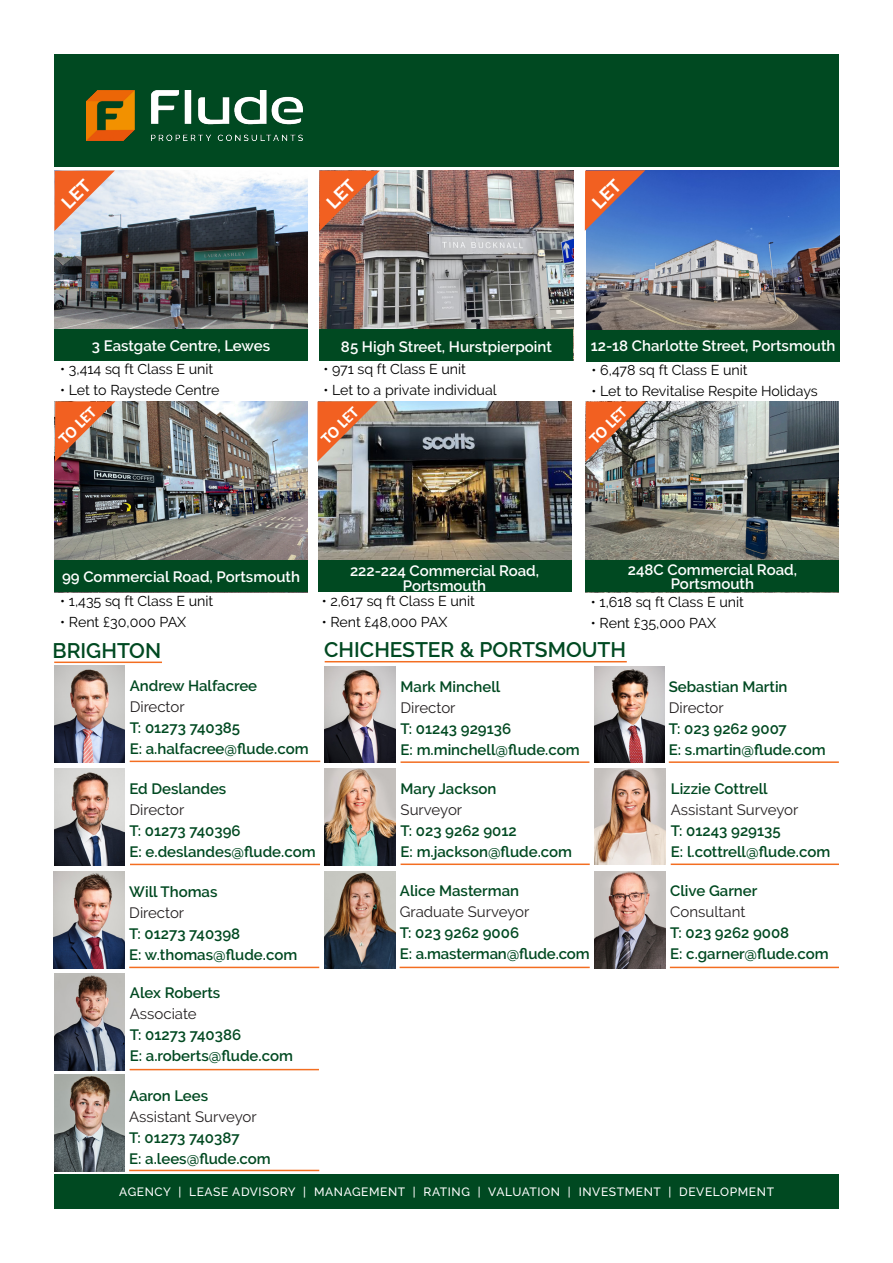
<style>
.page{position:relative;width:893px;height:1263px;background:#fff}
.page>*{position:absolute;margin:0;border:0;box-sizing:border-box;transform-origin:0 0}
.Flude_-_Main_Header{font:600 21px "Raleway";color:#004921}
.t1{font:700 16.5px "Calibri";color:#fff}
.t2{font:600 15px "Raleway";color:#004921}
.t3{font:600 15px "Raleway";color:#fff}
.t4{font:15px "Raleway";color:#231f20}
.t5{font:14.25px "Raleway";color:#000}
.t6{font:500 12px "Raleway";letter-spacing:.05em;color:#fff}
</style>
<div class="page">
<div style="left:54px;top:1175px;width:785px;height:34px;background:#004921"></div>
<div style="left:54px;top:54px;width:785px;height:112px;background:#004921"></div>
<img style="left:87px;top:90px;width:216px;height:51px">
<img style="left:54px;top:666px;width:71px;height:96px">
<hr style="left:130px;top:761px;width:190px;height:1px;background:#f36e21">
<img style="left:54px;top:769px;width:71px;height:96px">
<hr style="left:130px;top:864px;width:190px;height:1px;background:#f36e21">
<img style="left:594px;top:666px;width:71px;height:97px">
<hr style="left:669px;top:761px;width:170px;height:2px;background:#f36e21">
<img style="left:54px;top:973px;width:71px;height:97px">
<hr style="left:130px;top:1069px;width:189px;height:1px;background:#f36e21">
<img style="left:54px;top:1075px;width:71px;height:96px">
<hr style="left:129px;top:1170px;width:190px;height:1px;background:#f36e21">
<img style="left:325px;top:872px;width:70px;height:96px">
<hr style="left:400px;top:967px;width:190px;height:1px;background:#f36e21">
<img style="left:54px;top:872px;width:70px;height:96px">
<hr style="left:129px;top:967px;width:190px;height:1px;background:#f36e21">
<img style="left:325px;top:666px;width:70px;height:97px">
<hr style="left:401px;top:761px;width:188px;height:2px;background:#f36e21">
<img style="left:325px;top:768px;width:70px;height:97px">
<hr style="left:401px;top:863px;width:189px;height:2px;background:#f36e21">
<img style="left:595px;top:768px;width:71px;height:97px">
<hr style="left:671px;top:863px;width:168px;height:2px;background:#f36e21">
<hr style="left:325px;top:661px;width:302px;height:1px;background:#f36e21">
<hr style="left:54px;top:661px;width:108px;height:2px;background:#f36e21">
<img style="left:586px;top:170px;width:254px;height:191px">
<div style="left:587px;top:330px;width:253px;height:32px;background:#004921"></div>
<img style="left:318px;top:401px;width:253px;height:159px">
<div style="left:318px;top:560px;width:253px;height:32px;background:#004921"></div>
<img style="left:54px;top:401px;width:254px;height:159px">
<div style="left:54px;top:560px;width:254px;height:32px;background:#004921"></div>
<img style="left:586px;top:402px;width:253px;height:158px">
<div style="left:586px;top:560px;width:253px;height:32px;background:#004921"></div>
<img style="left:320px;top:170px;width:253px;height:160px">
<div style="left:320px;top:330px;width:253px;height:31px;background:#004921"></div>
<img style="left:54px;top:170px;width:254px;height:160px">
<div style="left:54px;top:330px;width:254px;height:31px;background:#004921"></div>
<svg style="left:317px;top:401px;width:61px;height:61px;background:#c37e60"></svg>
<img style="left:595px;top:872px;width:71px;height:96px">
<hr style="left:670px;top:967px;width:169px;height:1px;background:#f36e21">
<svg style="left:585px;top:401px;width:61px;height:61px;background:#b26d4d"></svg>
<svg style="left:55px;top:401px;width:60px;height:61px;background:#b67050"></svg>
<svg style="left:54px;top:171px;width:61px;height:60px;background:#e19f87"></svg>
<svg style="left:319px;top:171px;width:61px;height:60px;background:#c16d4c"></svg>
<svg style="left:585px;top:170px;width:60px;height:61px;background:#986875"></svg>
<p class="t3" style="left:92px;top:337px;width:180px">3 Eastgate Centre, Lewes</p>
<p class="t5" style="left:60px;top:361px;width:155px">• 3,414 sq ft Class E unit</p>
<p class="t5" style="left:60px;top:382px;width:161px">• Let to Raystede Centre</p>
<p class="t3" style="left:341px;top:338px;width:212px">85 High Street, Hurstpierpoint</p>
<p class="t5" style="left:324px;top:361px;width:144px">• 971 sq ft Class E unit</p>
<p class="t5" style="left:324px;top:382px;width:175px">• Let to a private individual</p>
<p class="t3" style="left:591px;top:337px;width:246px">12-18 Charlotte Street, Portsmouth</p>
<p class="t5" style="left:592px;top:361px;width:158px">• 6,478 sq ft Class E unit</p>
<p class="t5" style="left:592px;top:382px;width:228px">• Let to Revitalise Respite Holidays</p>
<p class="t1" style="left:53px;top:433px;width:47px;rotate:-45deg">TO LET</p>
<p class="t1" style="left:584px;top:433px;width:47px;rotate:-45deg">TO LET</p>
<p class="t1" style="left:315px;top:433px;width:47px;rotate:-45deg">TO LET</p>
<p class="t3" style="left:62px;top:568px;width:239px">99 Commercial Road, Portsmouth</p>
<p class="t5" style="left:60px;top:593px;width:155px">• 1,435 sq ft Class E unit</p>
<p class="t5" style="left:60px;top:614px;width:128px">• Rent £30,000 PAX</p>
<p class="t3" style="left:350px;top:562px;width:190px">222-224 Commercial Road,</p>
<p class="t3" style="left:403px;top:577px;width:85px">Portsmouth</p>
<p class="t5" style="left:322px;top:592px;width:155px">• 2,617 sq ft Class E unit</p>
<p class="t5" style="left:322px;top:613px;width:127px">• Rent £48,000 PAX</p>
<p class="t3" style="left:628px;top:561px;width:171px">248C Commercial Road,</p>
<p class="t3" style="left:671px;top:575px;width:85px">Portsmouth</p>
<p class="t5" style="left:591px;top:593px;width:155px">• 1,618 sq ft Class E unit</p>
<p class="t5" style="left:591px;top:614px;width:127px">• Rent £35,000 PAX</p>
<p class="Flude_-_Main_Header" style="left:53px;top:638px;width:110px">BRIGHTON</p>
<p class="Flude_-_Main_Header" style="left:324px;top:637px;width:303px">CHICHESTER &amp; PORTSMOUTH</p>
<p class="t2" style="left:130px;top:677px;width:129px">Andrew Halfacree</p>
<p class="t4" style="left:130px;top:698px;width:56px">Director</p>
<p class="t2" style="left:130px;top:719px;width:112px">T: 01273 740385</p>
<p class="t2" style="left:130px;top:740px;width:180px">E: a.halfacree@flude.com</p>
<p class="t2" style="left:129px;top:780px;width:98px">Ed Deslandes</p>
<p class="t4" style="left:129px;top:801px;width:56px">Director</p>
<p class="t2" style="left:129px;top:822px;width:113px">T: 01273 740396</p>
<p class="t2" style="left:129px;top:843px;width:188px">E: e.deslandes@flude.com</p>
<p class="t2" style="left:129px;top:883px;width:90px">Will Thomas</p>
<p class="t4" style="left:129px;top:904px;width:56px">Director</p>
<p class="t2" style="left:129px;top:925px;width:113px">T: 01273 740398</p>
<p class="t2" style="left:129px;top:946px;width:170px">E: w.thomas@flude.com</p>
<p class="t2" style="left:130px;top:984px;width:92px">Alex Roberts</p>
<p class="t4" style="left:130px;top:1005px;width:68px">Associate</p>
<p class="t2" style="left:130px;top:1026px;width:113px">T: 01273 740386</p>
<p class="t2" style="left:130px;top:1047px;width:165px">E: a.roberts@flude.com</p>
<p class="t2" style="left:129px;top:1087px;width:81px">Aaron Lees</p>
<p class="t4" style="left:129px;top:1108px;width:129px">Assistant Surveyor</p>
<p class="t2" style="left:129px;top:1129px;width:112px">T: 01273 740387</p>
<p class="t2" style="left:129px;top:1150px;width:143px">E: a.lees@flude.com</p>
<p class="t2" style="left:401px;top:678px;width:101px">Mark Minchell</p>
<p class="t4" style="left:401px;top:699px;width:56px">Director</p>
<p class="t2" style="left:401px;top:720px;width:112px">T: 01243 929136</p>
<p class="t2" style="left:401px;top:741px;width:181px">E: m.minchell@flude.com</p>
<p class="t2" style="left:401px;top:780px;width:97px">Mary Jackson</p>
<p class="t4" style="left:401px;top:801px;width:63px">Surveyor</p>
<p class="t2" style="left:401px;top:822px;width:118px">T: 023 9262 9012</p>
<p class="t2" style="left:401px;top:843px;width:173px">E: m.jackson@flude.com</p>
<p class="t2" style="left:400px;top:882px;width:121px">Alice Masterman</p>
<p class="t4" style="left:400px;top:903px;width:131px">Graduate Surveyor</p>
<p class="t2" style="left:400px;top:924px;width:121px">T: 023 9262 9006</p>
<p class="t2" style="left:400px;top:945px;width:191px">E: a.masterman@flude.com</p>
<p class="t2" style="left:669px;top:678px;width:120px">Sebastian Martin</p>
<p class="t4" style="left:669px;top:699px;width:56px">Director</p>
<p class="t2" style="left:669px;top:720px;width:119px">T: 023 9262 9007</p>
<p class="t2" style="left:669px;top:741px;width:158px">E: s.martin@flude.com</p>
<p class="t2" style="left:671px;top:780px;width:98px">Lizzie Cottrell</p>
<p class="t4" style="left:671px;top:801px;width:129px">Assistant Surveyor</p>
<p class="t2" style="left:671px;top:822px;width:111px">T: 01243 929135</p>
<p class="t2" style="left:671px;top:843px;width:161px">E: l.cottrell@flude.com</p>
<p class="t2" style="left:670px;top:882px;width:89px">Clive Garner</p>
<p class="t4" style="left:670px;top:903px;width:77px">Consultant</p>
<p class="t2" style="left:670px;top:924px;width:121px">T: 023 9262 9008</p>
<p class="t2" style="left:670px;top:945px;width:160px">E: c.garner@flude.com</p>
<p class="t6" style="left:119px;top:1185px;width:656px">AGENCY | LEASE ADVISORY | MANAGEMENT | RATING | VALUATION | INVESTMENT | DEVELOPMENT</p>
</div>
